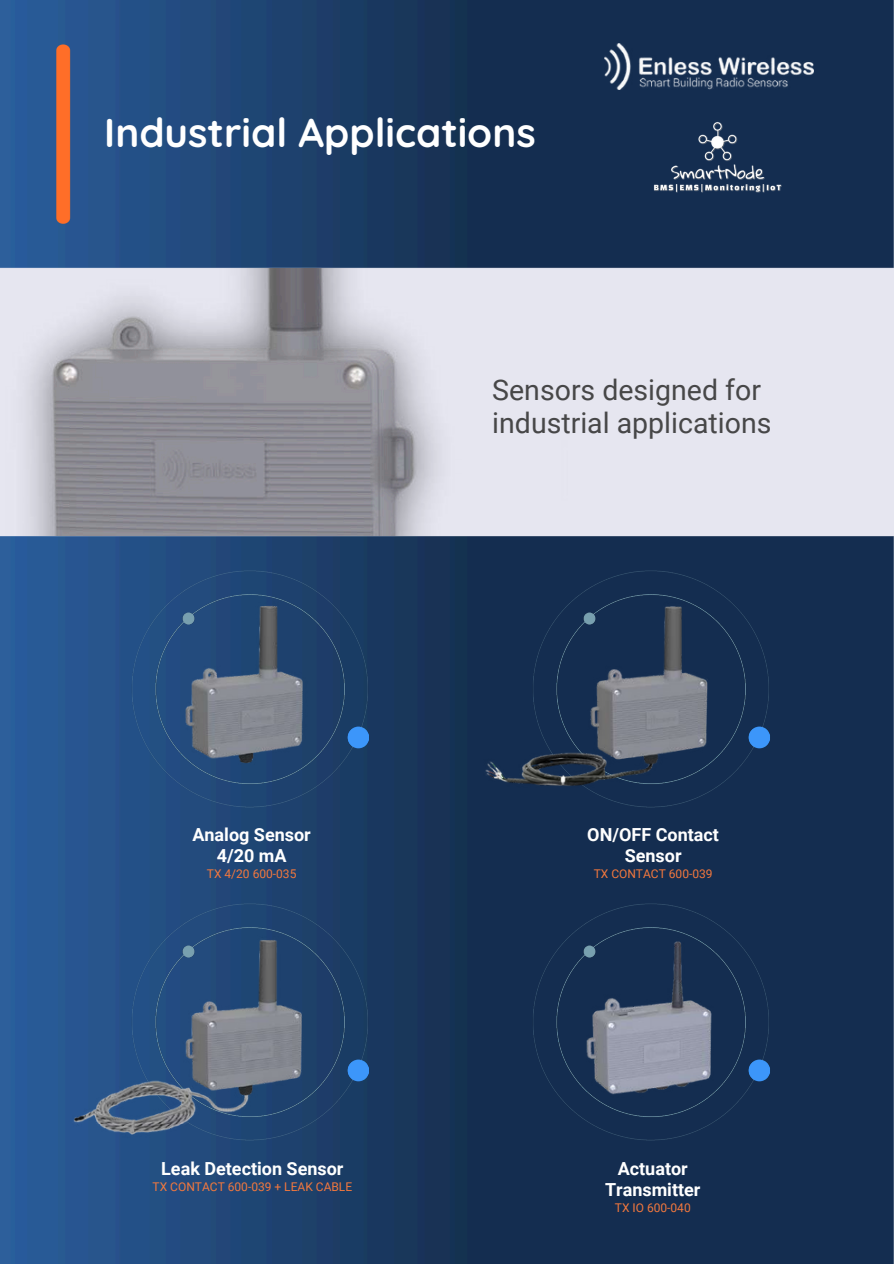
<style>
.page{position:relative;width:894px;height:1264px;background:#fff}
.page>*{position:absolute;margin:0;border:0;box-sizing:border-box;transform-origin:0 0}
.t1{font:700 40.2px "Quicksand";color:#fff}
.t2{font:28.5px/32.7px "Roboto";color:#474748}
.t3{font:700 18px/21.3px "Roboto";color:#fff;text-align:center}
.t4{font:12px "Roboto";color:#f4783d}
</style>
<div class="page">
<img style="left:0;top:0;width:893px;height:1263px">
<img style="left:0;top:268px;width:567px;height:268px">
<img style="left:124px;top:563px;width:252px;height:251px">
<img style="left:124px;top:897px;width:252px;height:250px">
<div style="left:525px;top:563px;width:252px;height:251px;background:#142d50"></div>
<img style="left:50px;top:930px;width:307px;height:230px">
<img style="left:466px;top:597px;width:277px;height:208px">
<img style="left:525px;top:897px;width:252px;height:250px">
<img style="left:604px;top:43px;width:208px;height:47px">
<img style="left:642px;top:110px;width:150px;height:93px">
<p class="t1" style="left:104px;top:107px;width:433px">Industrial Applications</p>
<p class="t2" style="left:492px;top:374px;width:281px">Sensors designed for industrial applications</p>
<p class="t3" style="left:192px;top:824px;width:120px">Analog Sensor<br>4/20 mA</p>
<p class="t4" style="left:207px;top:867px;width:91px">TX 4/20 600-035</p>
<h1 class="t3" style="left:161px;top:1157px;width:184px">Leak Detection Sensor</h1>
<p class="t4" style="left:152px;top:1179px;width:201px">TX CONTACT 600-039 + LEAK CABLE</p>
<h2 class="t3" style="left:587px;top:824px;width:133px">ON/OFF Contact<br>Sensor</h2>
<h2 class="t4" style="left:593px;top:867px;width:120px">TX CONTACT 600-039</h2>
<p class="t3" style="left:605px;top:1157px;width:97px">Actuator<br>Transmitter</p>
<p class="t4" style="left:614px;top:1200px;width:77px">TX IO 600-040</p>
</div>
